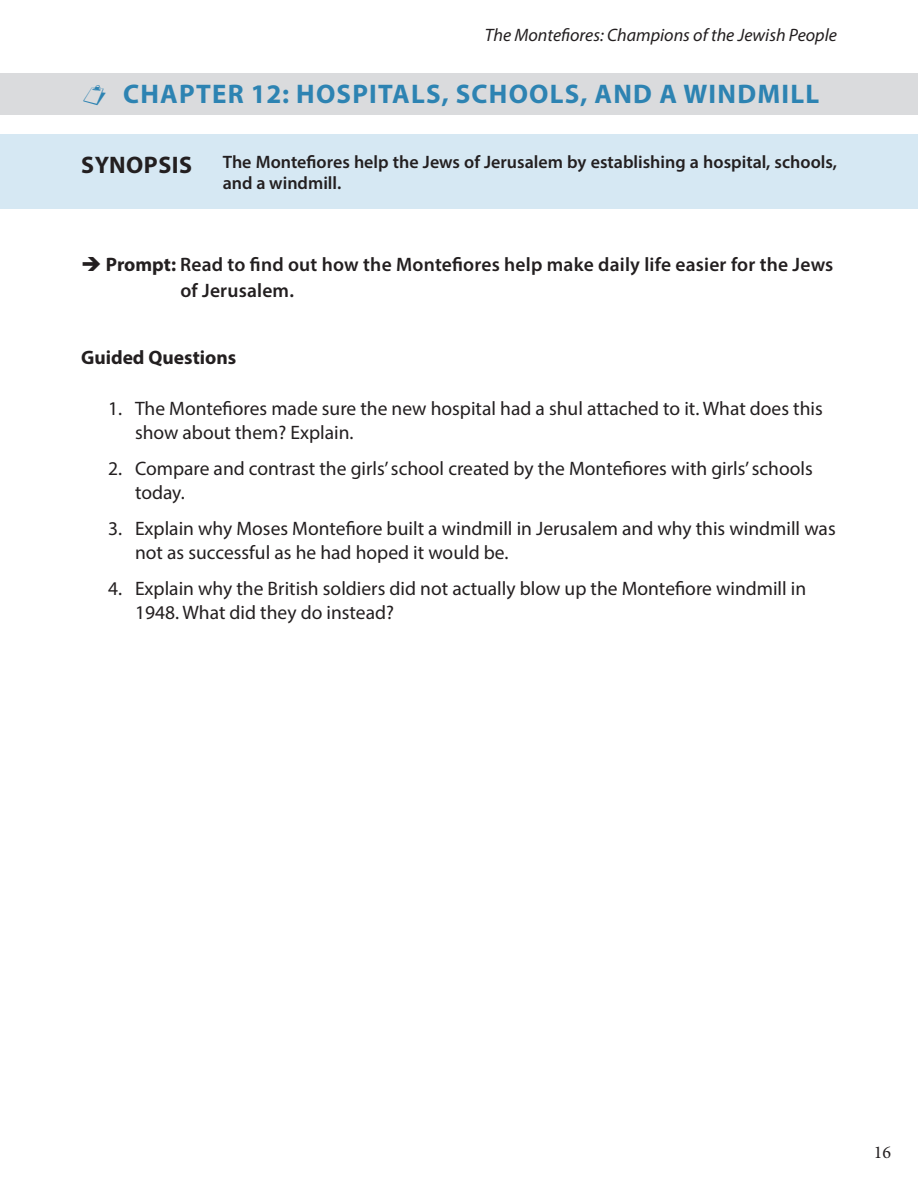
<style>
.page{position:relative;width:918px;height:1188px;background:#fff}
.page>*{position:absolute;margin:0;border:0;box-sizing:border-box;transform-origin:0 0}
.blue_title_gray_back{font:700 27px "Myriad Pro";letter-spacing:.045em;color:#2d83b2}
.t1{font:700 24px "Myriad Pro";letter-spacing:.02em;color:#231f20}
.t2{font:19.5px/24px "Myriad Pro";color:#231f20}
.prompt_new{font:600 19.5px/25.5px "Myriad Pro";letter-spacing:.01em;color:#231f20}
.Guided_Questions{font:700 19.5px "Myriad Pro";color:#231f20}
.synopsis_text_new{font:600 18px/21px "Myriad Pro";color:#231f20}
.t3{font:italic 18px "Myriad Pro";color:#231f20}
.t4{font:18px "Minion Pro";color:#231f20}
.s1{font-weight:700}
</style>
<div class="page">
<div style="left:0;top:134px;width:918px;height:74px;background:#d6e8f3"></div>
<div style="left:0;top:73px;width:918px;height:42px;background:#dadbdd"></div>
<p class="t3" style="left:485px;top:23px;width:354px">The Montefiores: Champions of the Jewish People</p>
<p class="blue_title_gray_back" style="left:123px;top:76px;width:698px">CHAPTER 12: HOSPITALS, SCHOOLS, AND A WINDMILL</p>
<p class="t1" style="left:81px;top:149px;width:112px">SYNOPSIS</p>
<p class="synopsis_text_new" style="left:223px;top:151px;width:616px">The Montefiores help the Jews of Jerusalem by establishing a hospital, schools, and a windmill.</p>
<p class="prompt_new" style="left:180px;top:252px;width:655px;text-indent:-99px">➔ <span class="s1">Prompt:</span> Read to find out how the Montefiores help make daily life easier for the Jews of Jerusalem.</p>
<p class="Guided_Questions" style="left:81px;top:344px;width:157px">Guided Questions</p>
<p class="t2" style="left:135px;top:396px;width:689px;text-indent:-27px">1. The Montefiores made sure the new hospital had a shul attached to it. What does this show about them? Explain.</p>
<p class="t2" style="left:135px;top:456px;width:679px;text-indent:-27px">2. Compare and contrast the girls’ school created by the Montefiores with girls’ schools today.</p>
<p class="t2" style="left:135px;top:516px;width:702px;text-indent:-27px">3. Explain why Moses Montefiore built a windmill in Jerusalem and why this windmill was not as successful as he had hoped it would be.</p>
<p class="t2" style="left:135px;top:576px;width:673px;text-indent:-27px">4. Explain why the British soldiers did not actually blow up the Montefiore windmill in<br>1948. What did they do instead?</p>
<p class="t4" style="left:874px;top:1140px;width:19px">16</p>
</div>
